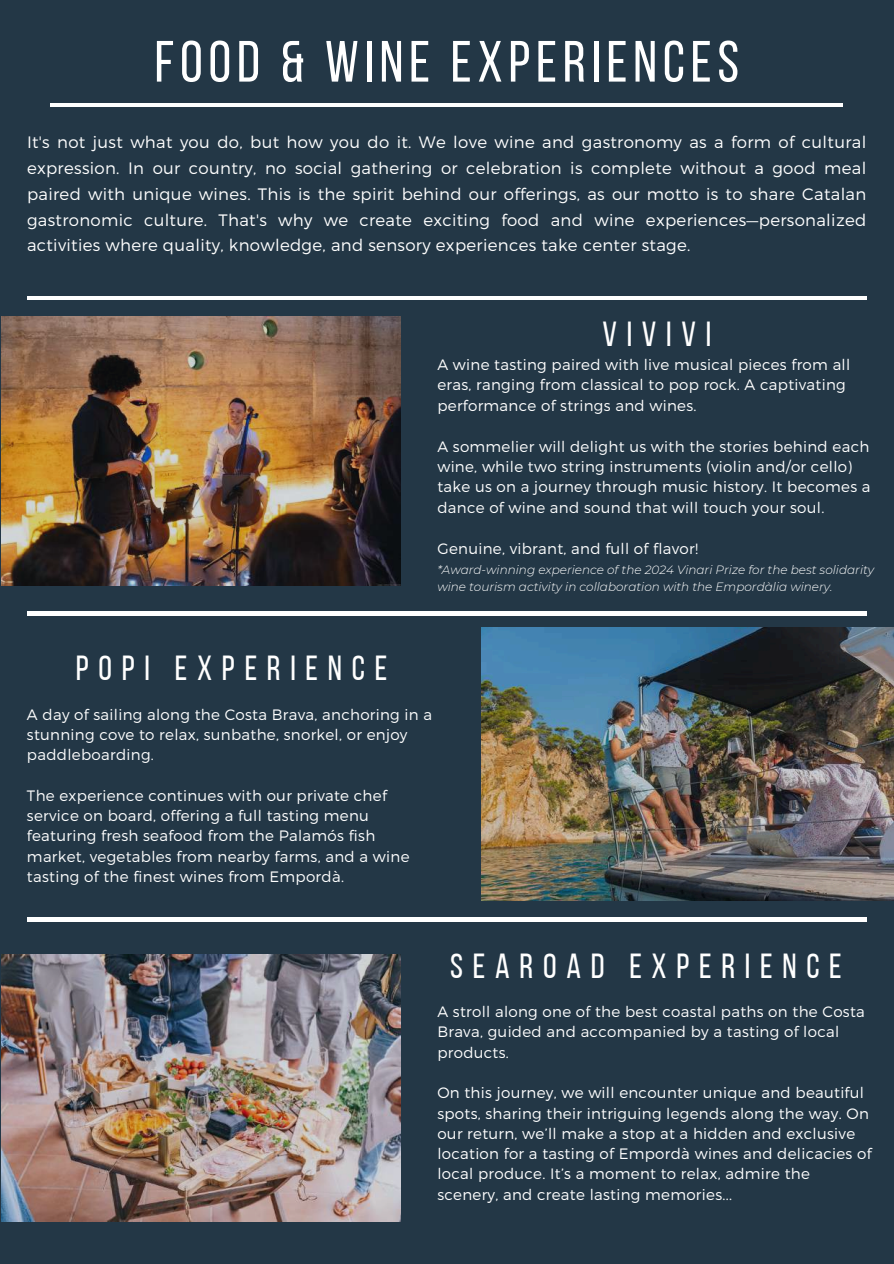
<style>
.page{position:relative;width:894px;height:1264px;background:#fff}
.page>*{position:absolute;margin:0;border:0;box-sizing:border-box;transform-origin:0 0}
.t1{font:58.05px "Bebas Neue";letter-spacing:.1em;color:#fff}
.t2{font:34.8px "Bebas Neue";letter-spacing:.28em;color:#fff}
.t3{font:300 16.5px/25.8px "Montserrat";letter-spacing:.02em;color:#fff;text-align:justify}
.t4{font:300 15px/20.2px "Montserrat";letter-spacing:.02em;color:#fff}
.t5{font:italic 300 12px/17px "Montserrat";color:#fff}
</style>
<div class="page">
<div style="left:0;top:0;width:893px;height:1263px;background:#233746"></div>
<img style="left:1px;top:954px;width:399px;height:267px">
<hr style="left:50px;top:104px;width:792px;height:3px;background:#fff">
<hr style="left:27px;top:296px;width:839px;height:4px;background:#fff">
<hr style="left:27px;top:611px;width:839px;height:4px;background:#fff">
<hr style="left:27px;top:917px;width:839px;height:4px;background:#fff">
<img style="left:1px;top:317px;width:399px;height:268px">
<img style="left:481px;top:627px;width:412px;height:274px">
<h1 class="t1" style="left:154px;top:38px;width:586px">FOOD &amp; WINE EXPERIENCES</h1>
<p class="t3" style="left:27px;top:128px;width:840px">It's not just what you do, but how you do it. We love wine and gastronomy as a form of cultural expression. In our country, no social gathering or celebration is complete without a good meal paired with unique wines. This is the spirit behind our offerings, as our motto is to share Catalan gastronomic culture. That's why we create exciting food and wine experiences—personalized activities where quality, knowledge, and sensory experiences take center stage.</p>
<h2 class="t2" style="left:602px;top:320px;width:110px">VIVIVI</h2>
<p class="t4" style="left:437px;top:353px;width:414px">A wine tasting paired with live musical pieces from all eras, ranging from classical to pop rock. A captivating performance of strings and wines.</p>
<p class="t4" style="left:437px;top:435px;width:434px">A sommelier will delight us with the stories behind each wine, while two string instruments (violin and/or cello) take us on a journey through music history. It becomes a dance of wine and sound that will touch your soul.</p>
<p class="t4" style="left:437px;top:537px;width:262px">Genuine, vibrant, and full of flavor!</p>
<p class="t5" style="left:437px;top:561px;width:438px">*Award-winning experience of the 2024 Vinari Prize for the best solidarity wine tourism activity in collaboration with the Empordàlia winery.</p>
<h2 class="t2" style="left:76px;top:654px;width:313px">POPI EXPERIENCE</h2>
<p class="t4" style="left:27px;top:703px;width:406px">A day of sailing along the Costa Brava, anchoring in a stunning cove to relax, sunbathe, snorkel, or enjoy paddleboarding.</p>
<p class="t4" style="left:27px;top:784px;width:384px">The experience continues with our private chef service on board, offering a full tasting menu featuring fresh seafood from the Palamós fish market, vegetables from nearby farms, and a wine tasting of the finest wines from Empordà.</p>
<h2 class="t2" style="left:450px;top:951px;width:393px">SEAROAD EXPERIENCE</h2>
<p class="t4" style="left:437px;top:1000px;width:429px">A stroll along one of the best coastal paths on the Costa<br>Brava, guided and accompanied by a tasting of local products.</p>
<p class="t4" style="left:437px;top:1081px;width:435px">On this journey, we will encounter unique and beautiful spots, sharing their intriguing legends along the way. On our return, we’ll make a stop at a hidden and exclusive location for a tasting of Empordà wines and delicacies of local produce. It’s a moment to relax, admire the scenery, and create lasting memories...</p>
</div>
